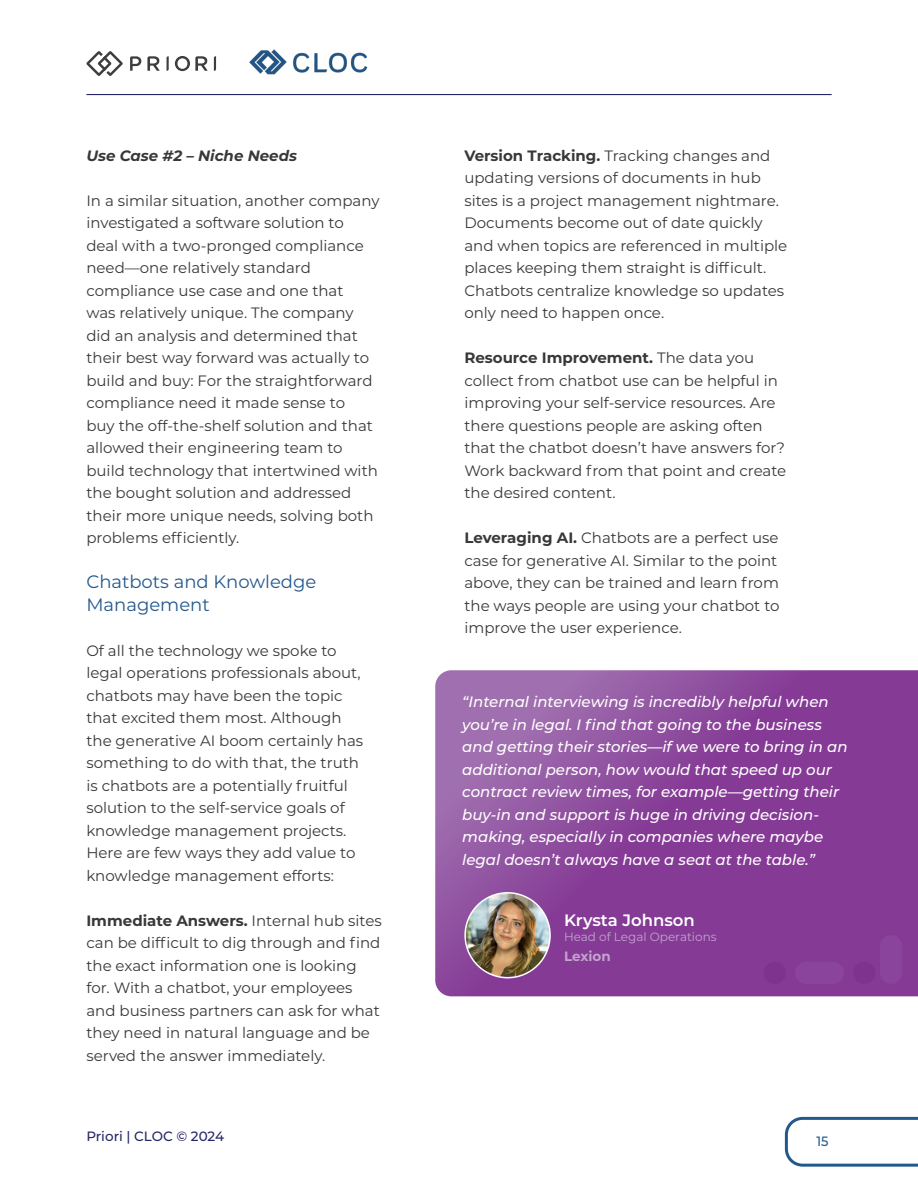
<style>
.page{position:relative;width:918px;height:1188px;background:#fff}
.page>*{position:absolute;margin:0;border:0;box-sizing:border-box;transform-origin:0 0}
.t1{font:18px/22.5px "Montserrat";color:#24588d}
.t2{font:600 16.5px "Montserrat";color:#fff}
.t3{font:15px/22.5px "Montserrat";color:#383839}
.t4{font:italic 500 15px/22.5px "Montserrat";color:#fff}
.t5{font:italic 700 15px "Montserrat";color:#383839}
.t6{font:500 13.5px "Montserrat";letter-spacing:-.005em;color:#262668}
.t7{font:700 13.5px "Montserrat";color:#c2a4cd}
.t8{font:500 13.5px "Montserrat";color:#24588d;scale:.95 1}
.t9{font:12px "Montserrat";color:#c2a4cd}
.s1{font-weight:700}
</style>
<div class="page">
<img style="left:249px;top:49px;width:119px;height:26px">
<hr style="left:86px;top:94px;width:746px;height:1px;background:#262668">
<svg style="left:785px;top:1117px;width:133px;height:50px"></svg>
<svg style="left:147px;top:56px;width:13px;height:15px"></svg>
<svg style="left:167px;top:56px;width:2px;height:15px"></svg>
<svg style="left:214px;top:56px;width:2px;height:15px"></svg>
<svg style="left:175px;top:56px;width:33px;height:15px"></svg>
<svg style="left:130px;top:56px;width:11px;height:15px"></svg>
<svg style="left:86px;top:51px;width:37px;height:25px"></svg>
<svg style="left:435px;top:670px;width:483px;height:326px;background:#8b479b"></svg>
<div style="left:853px;top:962px;width:23px;height:22px;background:#7a3189;border-radius:50%"></div>
<div style="left:880px;top:935px;width:22px;height:49px;background:#8a449b;border-radius:11px"></div>
<img style="left:465px;top:893px;width:85px;height:84px">
<div style="left:464px;top:892px;width:87px;height:86px;border:2px solid #fff;border-radius:50%"></div>
<div style="left:795px;top:962px;width:49px;height:22px;background:#8a449b;border-radius:11px"></div>
<div style="left:764px;top:962px;width:22px;height:22px;background:#7a3189;border-radius:50%"></div>
<p class="t5" style="left:86px;top:144px;width:212px">Use Case #2 – Niche Needs</p>
<p class="t3" style="left:86px;top:188px;width:295px">In a similar situation, another company investigated a software solution to<br>deal with a two-pronged compliance need—one relatively standard compliance use case and one that<br>was relatively unique. The company did an analysis and determined that their best way forward was actually to build and buy: For the straightforward compliance need it made sense to<br>buy the off-the-shelf solution and that allowed their engineering team to build technology that intertwined with the bought solution and addressed their more unique needs, solving both problems efficiently.</p>
<p class="t1" style="left:86px;top:570px;width:231px">Chatbots and Knowledge<br>Management</p>
<p class="t3" style="left:86px;top:638px;width:278px">Of all the technology we spoke to legal operations professionals about, chatbots may have been the topic that excited them most. Although the generative AI boom certainly has something to do with that, the truth is chatbots are a potentially fruitful solution to the self-service goals of knowledge management projects.<br>Here are few ways they add value to knowledge management efforts:</p>
<p class="t3" style="left:86px;top:908px;width:297px"><span class="s1">Immediate Answers.</span> Internal hub sites can be difficult to dig through and find the exact information one is looking for. With a chatbot, your employees and business partners can ask for what they need in natural language and be served the answer immediately.</p>
<p class="t3" style="left:464px;top:143px;width:324px"><span class="s1">Version Tracking.</span> Tracking changes and updating versions of documents in hub sites is a project management nightmare.<br>Documents become out of date quickly and when topics are referenced in multiple places keeping them straight is difficult.<br>Chatbots centralize knowledge so updates only need to happen once.</p>
<p class="t3" style="left:464px;top:346px;width:323px"><span class="s1">Resource Improvement.</span> The data you collect from chatbot use can be helpful in improving your self-service resources. Are there questions people are asking often that the chatbot doesn’t have answers for?<br>Work backward from that point and create the desired content.</p>
<p class="t3" style="left:464px;top:526px;width:317px"><span class="s1">Leveraging AI.</span> Chatbots are a perfect use case for generative AI. Similar to the point above, they can be trained and learn from the ways people are using your chatbot to improve the user experience.</p>
<p class="t4" style="left:462px;top:690px;width:387px">“Internal interviewing is incredibly helpful when you’re in legal. I find that going to the business and getting their stories—if we were to bring in an additional person, how would that speed up our contract review times, for example—getting their buy-in and support is huge in driving decision&shy;making, especially in companies where maybe legal doesn’t always have a seat at the table.”</p>
<p class="t2" style="left:564px;top:908px;width:132px">Krysta Johnson</p>
<p class="t9" style="left:564px;top:928px;width:154px">Head of Legal Operations</p>
<p class="t7" style="left:564px;top:947px;width:48px">Lexion</p>
<p class="t6" style="left:86px;top:1127px;width:139px">Priori | CLOC © 2024</p>
<p class="t8" style="left:816px;top:1132px;width:14px">15</p>
</div>
